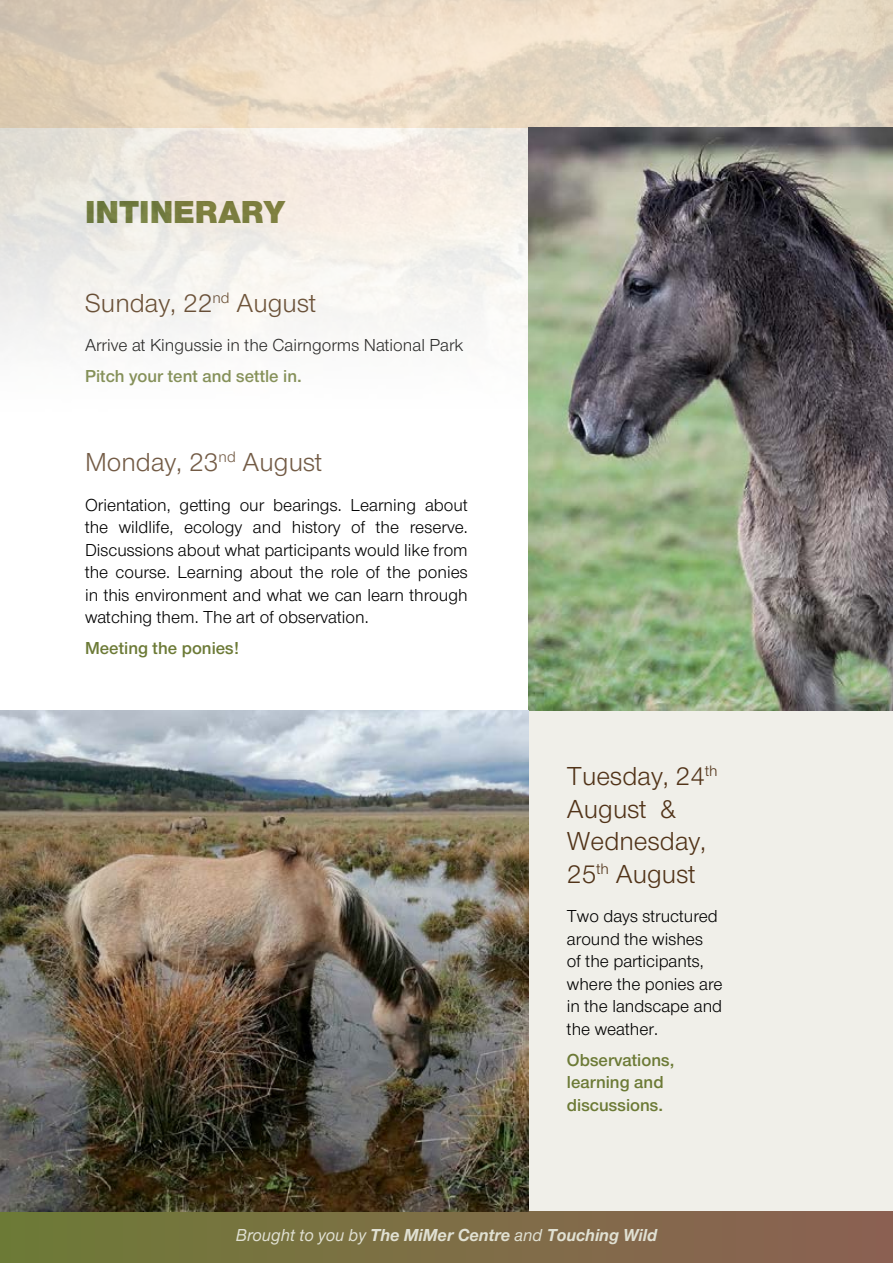
<style>
.page{position:relative;width:893px;height:1263px;background:#fff}
.page>*{position:absolute;margin:0;border:0;box-sizing:border-box;transform-origin:0 0}
.t1{font:900 33px "Helvetica 2";color:#6c7a36}
.t2{font:27px/32.4px "Helvetica 2";color:#513318}
.t3{font:18px/22.5px "Helvetica 2";color:#000;text-align:justify}
.t4{font:600 18px/22.5px "Helvetica 2";color:#6c7a36}
.t5{font:italic 700 18px "Helvetica 2";color:#e0e0d2;scale:.96 1}
.s1{font-weight:500}
</style>
<div class="page">
<div style="left:0;top:710px;width:893px;height:502px;background:#f0efe9"></div>
<div style="left:0;top:1212px;width:893px;height:51px;background:linear-gradient(to right,#6e7b37,#8c6154)"></div>
<img style="left:0;top:0;width:893px;height:483px">
<img style="left:529px;top:128px;width:364px;height:582px">
<img style="left:0;top:710px;width:529px;height:502px">
<h1 class="t1" style="left:85px;top:192px;width:201px">INTINERARY</h1>
<h2 class="t2" style="left:85px;top:286px;width:233px">Sunday, 22<sup>nd</sup> August</h2>
<p class="t3" style="left:85px;top:334px;width:380px">Arrive at Kingussie in the Cairngorms National Park</p>
<p class="t4" style="left:85px;top:365px;width:218px">Pitch your tent and settle in.</p>
<h2 class="t2" style="left:85px;top:446px;width:239px">Monday, 23<sup>nd</sup> August</h2>
<p class="t3" style="left:85px;top:493px;width:384px">Orientation, getting our bearings. Learning about the wildlife, ecology and history of the reserve.<br>Discussions about what participants would like from the course. Learning about the role of the ponies in this environment and what we can learn through watching them. The art of observation.</p>
<p class="t4" style="left:85px;top:637px;width:156px">Meeting the ponies!</p>
<h2 class="t2" style="left:567px;top:760px;width:152px">Tuesday, 24<sup>th<br></sup>August &amp;<br>Wednesday,<br>25<sup>th</sup> August</h2>
<p class="t3" style="left:567px;top:905px;width:157px;text-align:left">Two days structured around the wishes<br>of the participants, where the ponies are in the landscape and the weather.</p>
<p class="t4" style="left:567px;top:1048px;width:109px">Observations, learning and discussions.</p>
<p class="t5" style="left:236px;top:1224px;width:440px"><span class="s1">Brought to you by</span> The MiMer Centre <span class="s1">and</span> Touching Wild</p>
</div>
